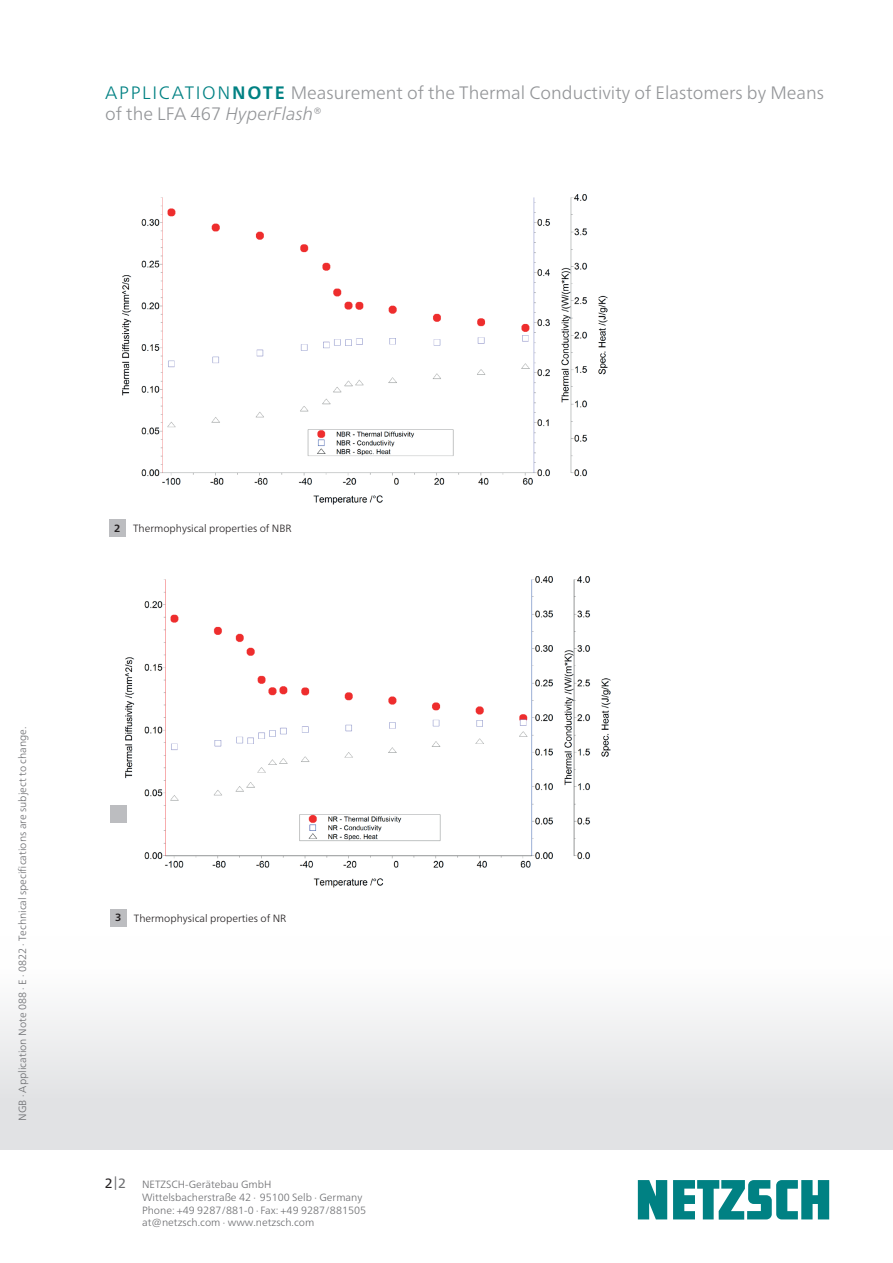
<style>
.page{position:relative;width:893px;height:1263px;background:#fff}
.page>*{position:absolute;margin:0;border:0;box-sizing:border-box;transform-origin:0 0}
.t1{font:300 18px/21px "Frutiger Neue LTW1 G";color:#939598}
.t2{font:13.5px "Frutiger Neue LTW1 G";color:#6c6d70}
.t3{font:300 10.5px/12.8px "Frutiger Neue LTW1 G";color:#6c6d70}
.t4{font:300 10.5px "Frutiger Neue LTW1 G";color:#231f20}
.s1{color:#008183}
.s2{font-weight:700;color:#008183}
.s3{font-style:italic}
.s4{font-weight:700}
.s5{color:#231f20}
</style>
<div class="page">
<img style="left:122px;top:194px;width:486px;height:311px">
<img style="left:110px;top:576px;width:501px;height:312px">
<svg style="left:638px;top:1180px;width:191px;height:39px"></svg>
<div style="left:110px;top:806px;width:17px;height:17px;background:#bcbdc0"></div>
<div style="left:109px;top:519px;width:17px;height:17px;background:#bcbdc0"></div>
<div style="left:110px;top:909px;width:17px;height:17px;background:#bcbdc0"></div>
<h1 class="t1" style="left:105px;top:82px;width:720px"><span class="s1">APPLICATION</span><span class="s2">NOTE</span> Measurement of the Thermal Conductivity of Elastomers by Means of the LFA 467 <span class="s3">HyperFlash</span>®</h1>
<p class="t3" style="left:16px;top:1121px;width:396px;rotate:-90deg">NGB · Application Note 088 · E · 0822 · Technical specifications are subject to change.</p>
<p class="t4" style="left:114px;top:522px;width:179px"><span class="s4">2</span> Thermophysical properties of NBR</p>
<p class="t4" style="left:115px;top:912px;width:173px"><span class="s4">3</span> Thermophysical properties of NR</p>
<p class="t2" style="left:105px;top:1175px;width:23px"><span class="s5">2</span>|2</p>
<p class="t3" style="left:142px;top:1178px;width:226px">NETZSCH-Gerätebau GmbH Wittelsbacherstraße 42 ∙ 95100 Selb ∙ Germany Phone: +49 9287/881-0 ∙ Fax: +49 9287/881505 at@netzsch.com ∙ www.netzsch.com</p>
</div>
